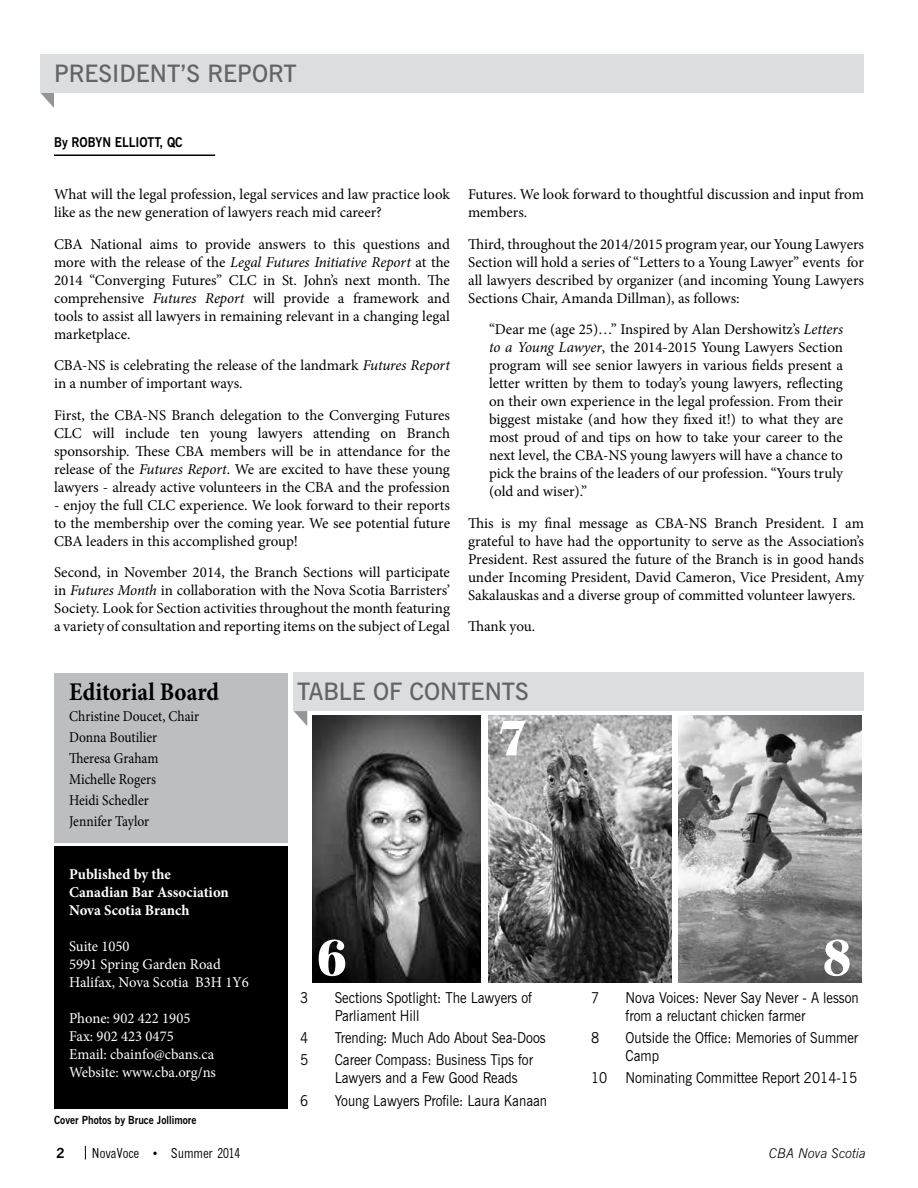
<style>
.page{position:relative;width:918px;height:1188px;background:#fff}
.page>*{position:absolute;margin:0;border:0;box-sizing:border-box;transform-origin:0 0}
.t1{font:700 54px "Walbaum Buc T";color:#fff}
.t2{font:700 25.5px "Minion Pro";color:#000;scale:.9 1}
.t3{font:600 24px "News Gothic BT";color:#636466}
.t4{font:15px/18px "Minion Pro";color:#000;text-align:justify}
.t5{font:15px/18px "News Gothic BT";color:#000;scale:.9 1}
.t6{font:15px/18px "Minion Pro";color:#fff}
.t7{font:15px/21px "Minion Pro";color:#000;scale:.9 1}
.t8{font:700 15px/18px "Minion Pro";color:#fff}
.t9{font:condensed 13.5px "M News Gothic";color:#000}
.t10{font:700 13.5px "News Gothic BT";color:#000;scale:.9 1}
.t11{font:italic 300 13.5px "News Gothic BT";color:#000}
.t12{font:700 13.5px "M News Gothic";color:#000}
.t13{font:700 11.25px "News Gothic BT";color:#000;scale:.9 1}
.s1{font-style:italic}
</style>
<div class="page">
<svg style="left:85px;top:1146px;width:1px;height:14px"></svg>
<svg style="left:41px;top:93px;width:13px;height:15px"></svg>
<div style="left:40px;top:54px;width:824px;height:39px;background:#dcddde"></div>
<svg style="left:294px;top:711px;width:13px;height:15px"></svg>
<div style="left:294px;top:672px;width:570px;height:39px;background:#dcddde"></div>
<div style="left:54px;top:673px;width:233px;height:170px;background:#bcbec0"></div>
<div style="left:54px;top:846px;width:233px;height:262px;background:#000"></div>
<img style="left:312px;top:715px;width:168px;height:268px">
<img style="left:678px;top:715px;width:184px;height:268px">
<img style="left:488px;top:715px;width:184px;height:268px">
<hr style="left:54px;top:154px;width:161px;height:2px;background:#000">
<h3 class="t3" style="left:54px;top:58px;width:244px">PRESIDENT’S REPORT</h3>
<p class="t10" style="left:54px;top:134px;width:145px">By ROBYN ELLIOTT, QC</p>
<p class="t4" style="left:54px;top:185px;width:398px">What will the legal profession, legal services and law practice look like as the new generation of lawyers reach mid career?</p>
<p class="t4" style="left:54px;top:235px;width:398px">CBA National aims to provide answers to this questions and more with the release of the <span class="s1">Legal Futures Initiative Report</span> at the 2014 “Converging Futures” CLC in St. John’s next month. The comprehensive <span class="s1">Futures Report</span> will provide a framework and tools to assist all lawyers in remaining relevant in a changing legal marketplace.</p>
<p class="t4" style="left:54px;top:356px;width:397px">CBA-NS is celebrating the release of the landmark <span class="s1">Futures Report </span>in a number of important ways.</p>
<p class="t4" style="left:54px;top:406px;width:398px">First, the CBA-NS Branch delegation to the Converging Futures CLC will include ten young lawyers attending on Branch sponsorship. These CBA members will be in attendance for the release of the <span class="s1">Futures Report</span>. We are excited to have these young lawyers - already active volunteers in the CBA and the profession</p>
<p class="t4" style="left:54px;top:496px;width:398px">- enjoy the full CLC experience. We look forward to their reports to the membership over the coming year. We see potential future CBA leaders in this accomplished group!</p>
<p class="t4" style="left:54px;top:563px;width:398px">Second, in November 2014, the Branch Sections will participate in <span class="s1">Futures Month</span> in collaboration with the Nova Scotia Barristers’ Society. Look for Section activities throughout the month featuring a variety of consultation and reporting items on the subject of Legal</p>
<p class="t4" style="left:468px;top:185px;width:398px">Futures. We look forward to thoughtful discussion and input from members.</p>
<p class="t4" style="left:468px;top:235px;width:398px">Third, throughout the 2014/2015 program year, our Young Lawyers Section will hold a series of “Letters to a Young Lawyer” events for all lawyers described by organizer (and incoming Young Lawyers Sections Chair, Amanda Dillman), as follows:</p>
<p class="t4" style="left:489px;top:320px;width:356px">“Dear me (age 25)…” Inspired by Alan Dershowitz’s <span class="s1">Letters to a Young Lawyer</span>, the 2014-2015 Young Lawyers Section program will see senior lawyers in various fields present a letter written by them to today’s young lawyers, reflecting on their own experience in the legal profession. From their biggest mistake (and how they fixed it!) to what they are most proud of and tips on how to take your career to the next level, the CBA-NS young lawyers will have a chance to pick the brains of the leaders of our profession. “Yours truly (old and wiser).”</p>
<p class="t4" style="left:468px;top:514px;width:398px">This is my final message as CBA-NS Branch President. I am grateful to have had the opportunity to serve as the Association’s President. Rest assured the future of the Branch is in good hands under Incoming President, David Cameron, Vice President, Amy Sakalauskas and a diverse group of committed volunteer lawyers.</p>
<p class="t4" style="left:468px;top:617px;width:69px">Thank you.</p>
<h2 class="t2" style="left:69px;top:674px;width:168px">Editorial Board</h2>
<p class="t7" style="left:69px;top:706px;width:146px">Christine Doucet, Chair<br>Donna Boutilier<br>Theresa Graham<br>Michelle Rogers<br>Heidi Schedler<br>Jennifer Taylor</p>
<p class="t8" style="left:69px;top:865px;width:161px">Published by the<br>Canadian Bar Association<br>Nova Scotia Branch</p>
<p class="t6" style="left:69px;top:937px;width:181px">Suite 1050<br>5991 Spring Garden Road<br>Halifax, Nova Scotia B3H 1Y6</p>
<p class="t6" style="left:69px;top:1009px;width:148px">Phone: 902 422 1905<br>Fax: 902 423 0475<br>Email: cbainfo@cbans.ca<br>Website: www.cba.org/ns</p>
<p class="t13" style="left:54px;top:1113px;width:160px">Cover Photos by Bruce Jollimore</p>
<h3 class="t3" style="left:297px;top:677px;width:233px">TABLE OF CONTENTS</h3>
<h1 class="t1" style="left:497px;top:707px;width:32px">7</h1>
<h1 class="t1" style="left:317px;top:927px;width:32px">6</h1>
<h1 class="t1" style="left:822px;top:927px;width:32px">8</h1>
<p class="t5" style="left:300px;top:988px;width:11px">3</p>
<p class="t5" style="left:335px;top:988px;width:221px">Sections Spotlight: The Lawyers of<br>Parliament Hill</p>
<p class="t5" style="left:300px;top:1029px;width:11px">4</p>
<p class="t5" style="left:335px;top:1029px;width:236px">Trending: Much Ado About Sea-Doos</p>
<p class="t5" style="left:300px;top:1051px;width:11px">5</p>
<p class="t5" style="left:335px;top:1051px;width:222px">Career Compass: Business Tips for<br>Lawyers and a Few Good Reads</p>
<p class="t5" style="left:300px;top:1091px;width:11px">6</p>
<p class="t5" style="left:335px;top:1091px;width:238px">Young Lawyers Profile: Laura Kanaan</p>
<p class="t5" style="left:591px;top:988px;width:11px">7</p>
<p class="t5" style="left:626px;top:988px;width:261px">Nova Voices: Never Say Never - A lesson from a reluctant chicken farmer</p>
<p class="t5" style="left:591px;top:1029px;width:11px">8</p>
<p class="t5" style="left:626px;top:1029px;width:260px">Outside the Office: Memories of Summer<br>Camp</p>
<p class="t5" style="left:591px;top:1069px;width:297px">10 Nominating Committee Report 2014-15</p>
<p class="t12" style="left:56px;top:1145px;width:10px">2</p>
<p class="t9" style="left:92px;top:1146px;width:150px">NovaVoce • Summer 2014</p>
<p class="t11" style="left:769px;top:1145px;width:98px">CBA Nova Scotia</p>
</div>
